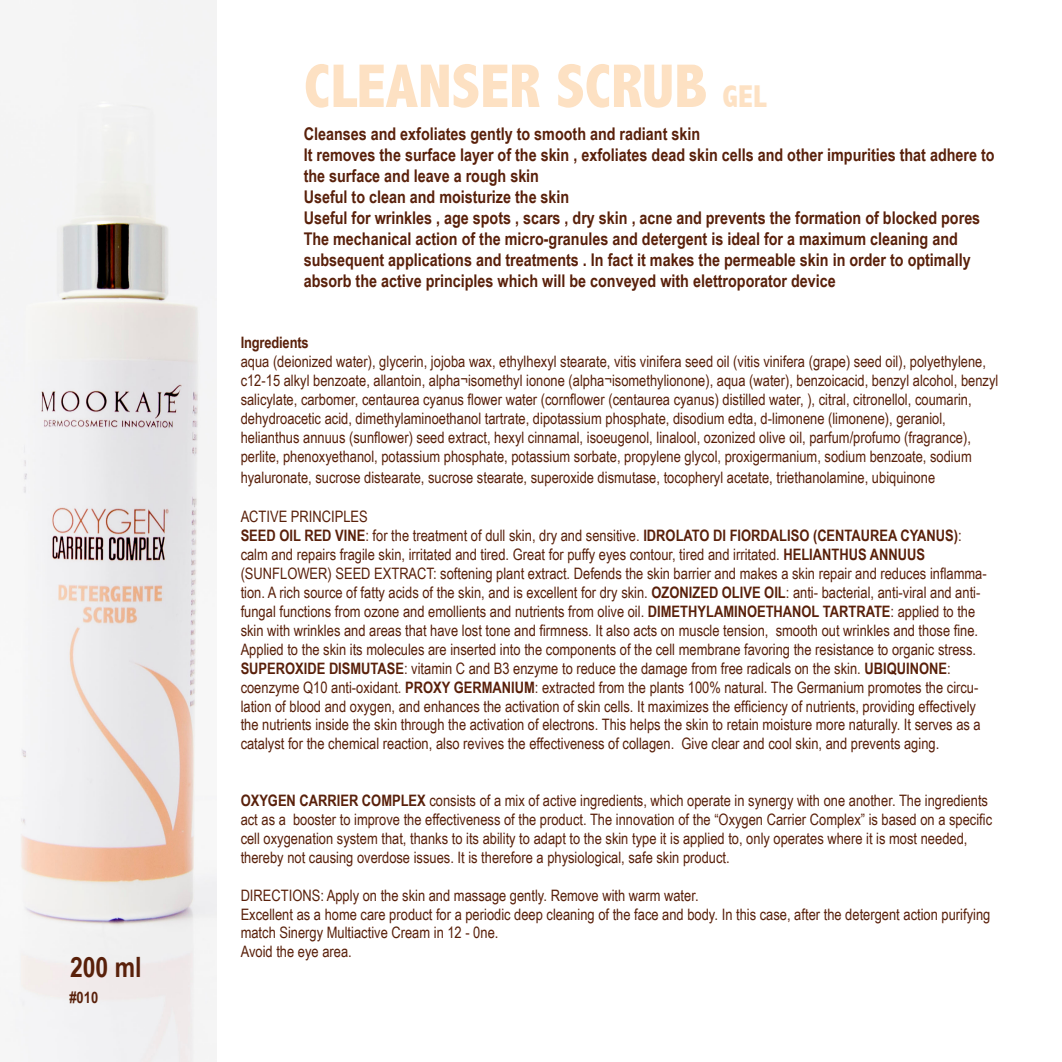
<style>
.page{position:relative;width:1062px;height:1062px;background:#fff}
.page>*{position:absolute;margin:0;border:0;box-sizing:border-box;transform-origin:0 0}
.t1{font:800 condensed 62.12px "Abadi";color:#fde1c3}
.t2{font:700 28px "Arial Narrow";color:#59200a}
.t3{font:700 17.5px/21px "Arial Narrow";color:#59200a}
.t4{font:15.75px/18.9px "Arial Narrow";color:#59200a}
.t5{font:700 15.75px "Arial Narrow";letter-spacing:-.01em;color:#59200a}
.s1{font-size:31.5px}
.s2{font-weight:700}
</style>
<div class="page">
<img style="left:0;top:0;width:216px;height:1062px">
<h2 class="t2" style="left:70px;top:946px;width:73px">200 ml</h2>
<p class="t5" style="left:69px;top:985px;width:30px">#010</p>
<h1 class="t1" style="left:304px;top:50px;width:464px">CLEANSER SCRUB <span class="s1">GEL</span></h1>
<p class="t3" style="left:304px;top:123px;width:692px">Cleanses and exfoliates gently to smooth and radiant skin<br>It removes the surface layer of the skin , exfoliates dead skin cells and other impurities that adhere to the surface and leave a rough skin<br>Useful to clean and moisturize the skin<br>Useful for wrinkles , age spots , scars , dry skin , acne and prevents the formation of blocked pores The mechanical action of the micro-granules and detergent is ideal for a maximum cleaning and subsequent applications and treatments . In fact it makes the permeable skin in order to optimally absorb the active principles which will be conveyed with elettroporator device</p>
<p class="t5" style="left:241px;top:330px;width:70px">Ingredients</p>
<p class="t4" style="left:241px;top:351px;width:759px">aqua (deionized water), glycerin, jojoba wax, ethylhexyl stearate, vitis vinifera seed oil (vitis vinifera (grape) seed oil), polyethylene, c12-15 alkyl benzoate, allantoin, alpha¬isomethyl ionone (alpha¬isomethylionone), aqua (water), benzoicacid, benzyl alcohol, benzyl salicylate, carbomer, centaurea cyanus flower water (cornflower (centaurea cyanus) distilled water, ), citral, citronellol, coumarin, dehydroacetic acid, dimethylaminoethanol tartrate, dipotassium phosphate, disodium edta, d-limonene (limonene), geraniol, helianthus annuus (sunflower) seed extract, hexyl cinnamal, isoeugenol, linalool, ozonized olive oil, parfum/profumo (fragrance), perlite, phenoxyethanol, potassium phosphate, potassium sorbate, propylene glycol, proxigermanium, sodium benzoate, sodium</p>
<p class="t4" style="left:241px;top:467px;width:696px">hyaluronate, sucrose distearate, sucrose stearate, superoxide dismutase, tocopheryl acetate, triethanolamine, ubiquinone</p>
<p class="t4" style="left:241px;top:507px;width:747px">ACTIVE PRINCIPLES<br><span class="s2">SEED OIL RED VINE</span>: for the treatment of dull skin, dry and sensitive. <span class="s2">IDROLATO DI FIORDALISO (CENTAUREA CYANUS)</span>: calm and repairs fragile skin, irritated and tired. Great for puffy eyes contour, tired and irritated. <span class="s2">HELIANTHUS ANNUUS </span>(SUNFLOWER) SEED EXTRACT: softening plant extract. Defends the skin barrier and makes a skin repair and reduces inflamma&shy;tion. A rich source of fatty acids of the skin, and is excellent for dry skin. <span class="s2">OZONIZED OLIVE OIL</span>: anti- bacterial, anti-viral and anti&shy;fungal functions from ozone and emollients and nutrients from olive oil. <span class="s2">DIMETHYLAMINOETHANOL TARTRATE</span>: applied to the skin with wrinkles and areas that have lost tone and firmness. It also acts on muscle tension, smooth out wrinkles and those fine.<br>Applied to the skin its molecules are inserted into the components of the cell membrane favoring the resistance to organic stress.<br><span class="s2">SUPEROXIDE DISMUTASE</span>: vitamin C and B3 enzyme to reduce the damage from free radicals on the skin. <span class="s2">UBIQUINONE</span>: coenzyme Q10 anti-oxidant. <span class="s2">Proxy</span></p>
<p class="t4" style="left:241px;top:677px;width:741px;text-indent:294px">: extracted from the plants 100% natural. The Germanium promotes the circu&shy;lation of blood and oxygen, and enhances the activation of skin cells. It maximizes the efficiency of nutrients, providing effectively the nutrients inside the skin through the activation of electrons. This helps the skin to retain moisture more naturally. It serves as a catalyst for the chemical reaction, also revives the effectiveness of collagen. Give clear and cool skin, and prevents aging.</p>
<p class="t5" style="left:454px;top:675px;width:20px">Germanium</p>
<p class="t4" style="left:241px;top:790px;width:753px;text-indent:189px">consists of a mix of active ingredients, which operate in synergy with one another. The ingredients act as a booster to improve the effectiveness of the product. The innovation of the “Oxygen Carrier Complex” is based on a specific cell oxygenation system that, thanks to its ability to adapt to the skin type it is applied to, only operates where it is most needed, thereby not causing overdose issues. It is therefore a physiological, safe skin product.</p>
<p class="t4" style="left:241px;top:885px;width:751px">DIRECTIONS: Apply on the skin and massage gently. Remove with warm water.<br>Excellent as a home care product for a periodic deep cleaning of the face and body. In this case, after the detergent action purifying match Sinergy Multiactive Cream in 12 - 0ne.<br>Avoid the eye area.</p>
<p class="t5" style="left:241px;top:788px;width:20px">Oxygen</p>
<p class="t5" style="left:299px;top:788px;width:19px">Carrier</p>
<p class="t5" style="left:362px;top:788px;width:20px">Complex</p>
</div>
